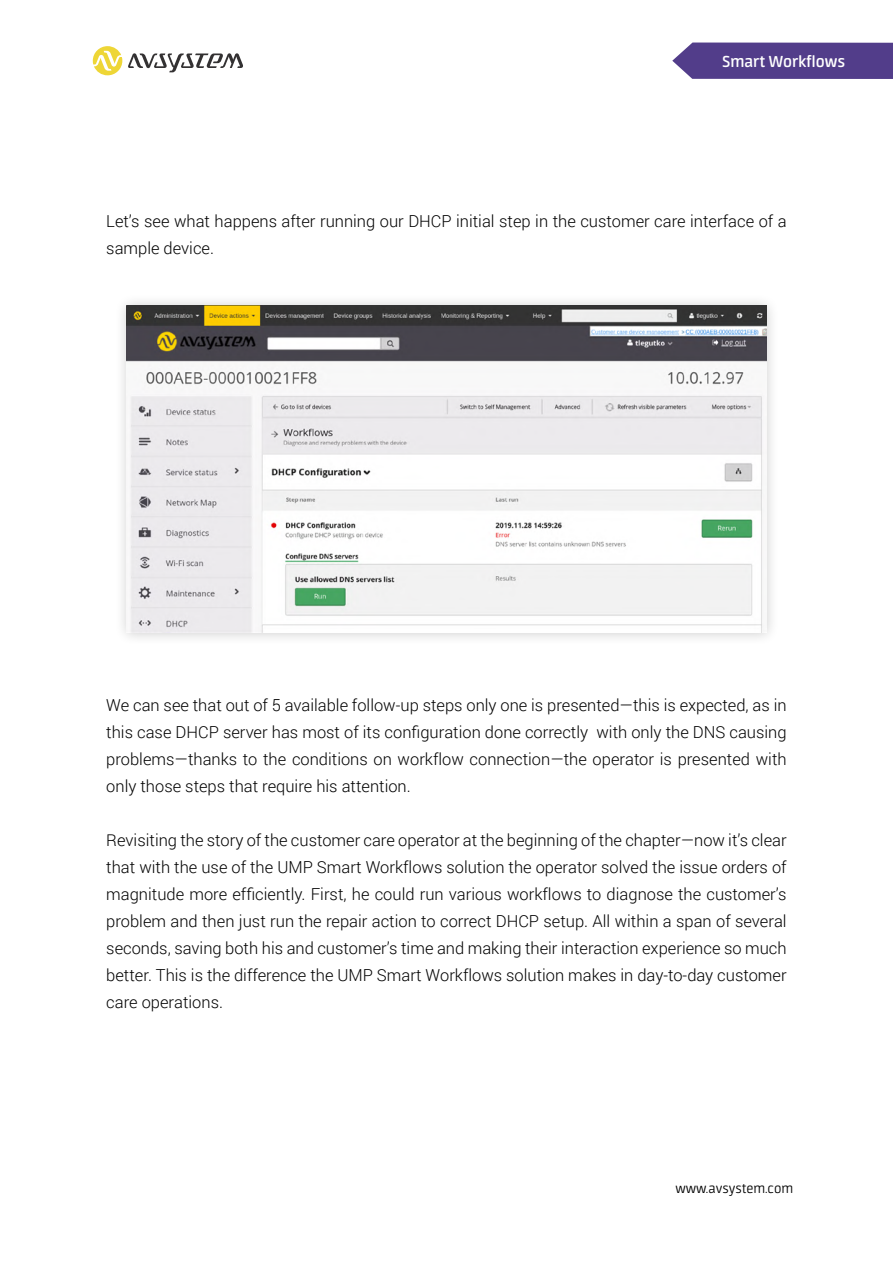
<style>
.page{position:relative;width:893px;height:1263px;background:#fff}
.page>*{position:absolute;margin:0;border:0;box-sizing:border-box;transform-origin:0 0}
.t1{font:600 18px "Neuron";color:#fff}
.t2{font:300 16.5px/27px "Roboto";color:#000;text-align:justify}
.t3{font:300 15px "Neuron";color:#000}
</style>
<div class="page">
<svg style="left:672px;top:43px;width:221px;height:36px;background:#5a468f"></svg>
<svg style="left:128px;top:53px;width:115px;height:19px"></svg>
<svg style="left:93px;top:46px;width:29px;height:29px"></svg>
<div style="left:114px;top:293px;width:665px;height:353px;background:#000;opacity:.2"></div>
<img style="left:127px;top:306px;width:639px;height:327px">
<p class="t1" style="left:722px;top:51px;width:125px">Smart Workflows</p>
<p class="t2" style="left:106px;top:207px;width:682px">Let’s see what happens after running our DHCP initial step in the customer care interface of a sample device.</p>
<p class="t2" style="left:106px;top:691px;width:682px">We can see that out of 5 available follow-up steps only one is presented—this is expected, as in this case DHCP server has most of its configuration done correctly with only the DNS causing problems—thanks to the conditions on workflow connection—the operator is presented with only those steps that require his attention.</p>
<p class="t2" style="left:106px;top:826px;width:682px">Revisiting the story of the customer care operator at the beginning of the chapter—now it’s clear that with the use of the UMP Smart Workflows solution the operator solved the issue orders of magnitude more efficiently. First, he could run various workflows to diagnose the customer’s problem and then just run the repair action to correct DHCP setup. All within a span of several seconds, saving both his and customer’s time and making their interaction experience so much better. This is the difference the UMP Smart Workflows solution makes in day-to-day customer care operations.</p>
<p class="t3" style="left:675px;top:1181px;width:119px">www.avsystem.com</p>
</div>
